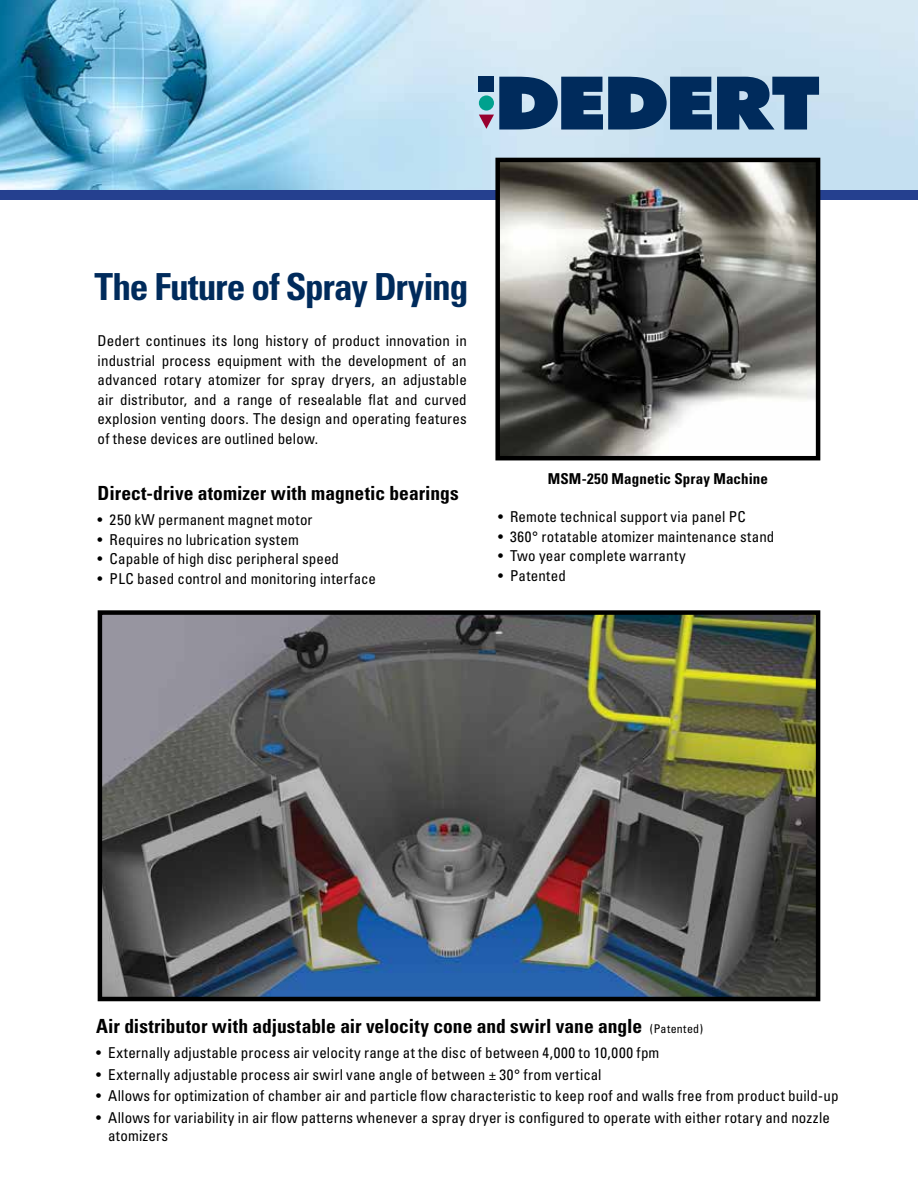
<style>
.page{position:relative;width:918px;height:1188px;background:#fff}
.page>*{position:absolute;margin:0;border:0;box-sizing:border-box;transform-origin:0 0}
.t1{font:700 condensed 37.35px "Univers";letter-spacing:-.03em;color:#002b5c}
.t2{font:700 condensed 19.5px "Univers";color:#000}
.t3{font:condensed 15px/19.5px "Univers";letter-spacing:.01em;color:#000}
.t4{font:700 condensed 15px "Univers";letter-spacing:.01em;color:#000}
.s1{font-weight:400;font-size:12px}
</style>
<div class="page">
<img style="left:0;top:0;width:918px;height:190px">
<svg style="left:479px;top:77px;width:340px;height:53px;background:#355b82"></svg>
<div style="left:0;top:190px;width:918px;height:10px;background:#25408f"></div>
<img style="left:103px;top:615px;width:712px;height:381px">
<div style="left:98px;top:610px;width:722px;height:391px;border:4px solid #000"></div>
<img style="left:500px;top:163px;width:315px;height:292px">
<div style="left:495px;top:158px;width:325px;height:302px;border:4px solid #000"></div>
<h1 class="t1" style="left:94px;top:264px;width:376px">The Future of Spray Drying</h1>
<p class="t3" style="left:98px;top:331px;width:371px;text-align:justify">Dedert continues its long history of product innovation in industrial process equipment with the development of an advanced rotary atomizer for spray dryers, an adjustable air distributor, and a range of resealable flat and curved explosion venting doors. The design and operating features of these devices are outlined below.</p>
<h2 class="t2" style="left:98px;top:482px;width:363px">Direct-drive atomizer with magnetic bearings</h2>
<p class="t3" style="left:98px;top:510px;width:216px">• 250 kW permanent magnet motor</p>
<p class="t3" style="left:98px;top:529px;width:203px">• Requires no lubrication system</p>
<p class="t3" style="left:98px;top:549px;width:243px">• Capable of high disc peripheral speed</p>
<p class="t3" style="left:98px;top:569px;width:280px">• PLC based control and monitoring interface</p>
<p class="t4" style="left:548px;top:469px;width:222px">MSM-250 Magnetic Spray Machine</p>
<p class="t3" style="left:498px;top:507px;width:249px">• Remote technical support via panel PC</p>
<p class="t3" style="left:498px;top:526px;width:278px">• 360° rotatable atomizer maintenance stand</p>
<p class="t3" style="left:498px;top:546px;width:189px">• Two year complete warranty</p>
<p class="t3" style="left:498px;top:566px;width:69px">• Patented</p>
<h2 class="t2" style="left:96px;top:1014px;width:609px">Air distributor with adjustable air velocity cone and swirl vane angle <span class="s1">(Patented)</span></h2>
<p class="t3" style="left:96px;top:1042px;width:565px">• Externally adjustable process air velocity range at the disc of between 4,000 to 10,000 fpm</p>
<p class="t3" style="left:96px;top:1064px;width:507px">• Externally adjustable process air swirl vane angle of between ± 30° from vertical</p>
<p class="t3" style="left:96px;top:1086px;width:744px">• Allows for optimization of chamber air and particle flow characteristic to keep roof and walls free from product build-up</p>
<p class="t3" style="left:108px;top:1108px;width:723px;line-height:18px;text-indent:-12px">• Allows for variability in air flow patterns whenever a spray dryer is configured to operate with either rotary and nozzle atomizers</p>
</div>
